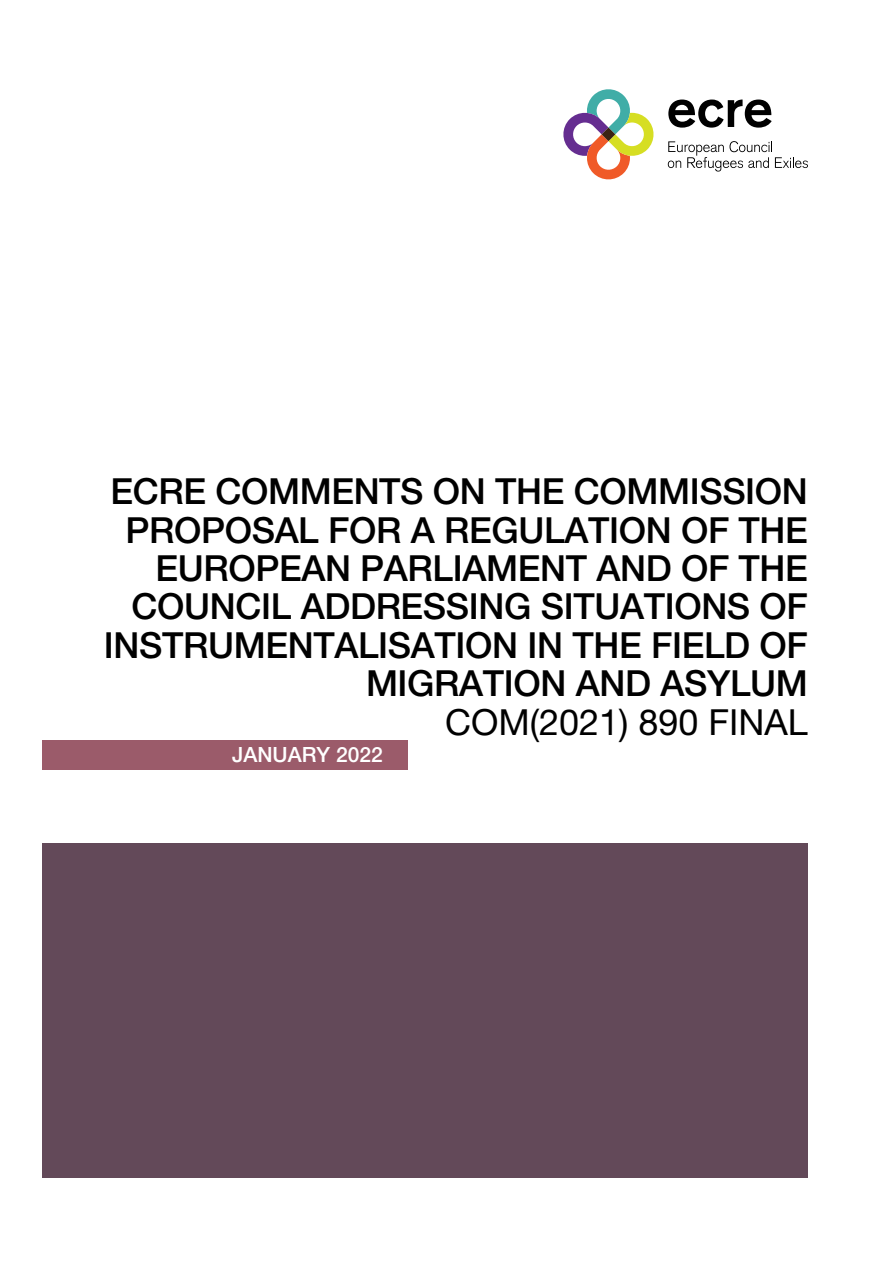
<style>
.page{position:relative;width:893px;height:1263px;background:#fff}
.page>*{position:absolute;margin:0;border:0;box-sizing:border-box;transform-origin:0 0}
.t1{font:500 36px/38.4px "Helvetica Neue LT Pro";letter-spacing:-.01em;color:#000;text-align:right}
.t2{font:36px "Helvetica Neue LT Pro";color:#000}
.t3{font:500 21px "Helvetica Neue LT Pro";color:#fff}
</style>
<div class="page">
<svg style="left:668px;top:100px;width:104px;height:28px"></svg>
<svg style="left:668px;top:141px;width:140px;height:31px"></svg>
<svg style="left:563px;top:89px;width:91px;height:91px"></svg>
<div style="left:43px;top:740px;width:365px;height:29px;background:#9b5b6a"></div>
<div style="left:43px;top:844px;width:765px;height:334px;background:#634959"></div>
<p class="t1" style="left:104px;top:472px;width:705px">ECRE COMMENTS ON THE COMMISSION<br>PROPOSAL FOR A REGULATION OF THE<br>EUROPEAN PARLIAMENT AND OF THE<br>COUNCIL ADDRESSING SITUATIONS OF<br>INSTRUMENTALISATION IN THE FIELD OF<br>MIGRATION AND ASYLUM</p>
<p class="t2" style="left:445px;top:700px;width:364px">COM(2021) 890 FINAL</p>
<p class="t3" style="left:232px;top:742px;width:152px">JANUARY 2022</p>
</div>
